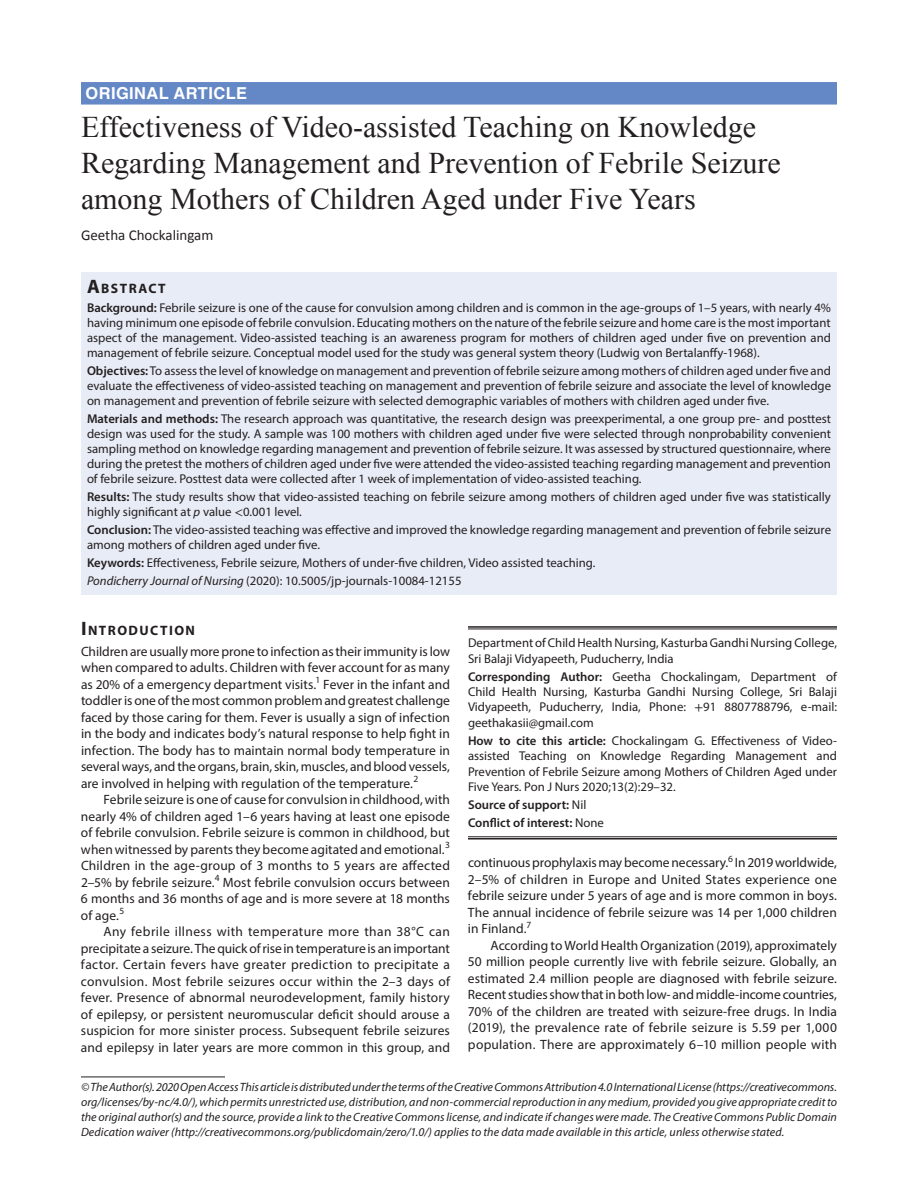
<style>
.page{position:relative;width:918px;height:1188px;background:#fff}
.page>*{position:absolute;margin:0;border:0;box-sizing:border-box;transform-origin:0 0}
.t1{font:30px/36px "Times New Roman";color:#231f20}
.t2{font:700 16.5px "Helvetica LT Std";letter-spacing:.025em;color:#fff}
.t3{font:15px "Calibri";color:#231f20}
.t4{font:700 13.65px "Myriad Pro";letter-spacing:.105em;color:#231f20}
.t5{font:13.5px/16.5px "Myriad Pro";letter-spacing:.005em;color:#231f20;text-align:justify}
.t6{font:12.75px/15px "Myriad Pro";color:#231f20;text-align:justify}
.t7{font:600 12.75px/18.3px "Myriad Pro";color:#231f20}
.t8{font:italic 12px/15px "Myriad Pro";letter-spacing:.005em;color:#231f20;text-align:justify}
.s1{font-size:19.5px}
.s2{font-weight:600}
.s3{font-style:italic}
.s4{font-family:"STIX"}
.s5{font-weight:400}
</style>
<div class="page">
<div style="left:81px;top:82px;width:756px;height:23px;background:#6487c5"></div>
<div style="left:81px;top:272px;width:756px;height:26px;background:#e8ecf6"></div>
<div style="left:81px;top:297px;width:756px;height:69px;background:#e8ecf6"></div>
<div style="left:81px;top:360px;width:756px;height:54px;background:#e8ecf6"></div>
<div style="left:81px;top:408px;width:756px;height:84px;background:#e8ecf6"></div>
<div style="left:81px;top:486px;width:756px;height:39px;background:#e8ecf6"></div>
<div style="left:81px;top:519px;width:756px;height:39px;background:#e8ecf6"></div>
<div style="left:81px;top:552px;width:756px;height:24px;background:#e8ecf6"></div>
<div style="left:81px;top:570px;width:756px;height:24px;background:#e8ecf6"></div>
<hr style="left:468px;top:626px;width:369px;height:2px;background:#231f20">
<hr style="left:468px;top:629px;width:369px;height:1px;background:#231f20">
<hr style="left:468px;top:837px;width:369px;height:1px;background:#231f20">
<hr style="left:468px;top:838px;width:369px;height:2px;background:#231f20">
<hr style="left:81px;top:1077px;width:144px;height:1px;background:#231f20">
<p class="t2" style="left:86px;top:83px;width:163px">ORIGINAL ARTICLE</p>
<h1 class="t1" style="left:81px;top:108px;width:701px">Effectiveness of Video-assisted Teaching on Knowledge<br>Regarding Management and Prevention of Febrile Seizure among Mothers of Children Aged under Five Years</h1>
<p class="t3" style="left:81px;top:226px;width:134px">Geetha Chockalingam</p>
<p class="t4" style="left:87px;top:279px;width:80px"><span class="s1">A</span>BSTRACT</p>
<p class="t6" style="left:87px;top:300px;width:746px"><span class="s2">Background:</span> Febrile seizure is one of the cause for convulsion among children and is common in the age-groups of 1–5 years, with nearly 4% having minimum one episode of febrile convulsion. Educating mothers on the nature of the febrile seizure and home care is the most important aspect of the management. Video-assisted teaching is an awareness program for mothers of children aged under five on prevention and management of febrile seizure. Conceptual model used for the study was general system theory (Ludwig von Bertalanffy-1968).</p>
<p class="t6" style="left:87px;top:363px;width:746px"><span class="s2">Objectives:</span> To assess the level of knowledge on management and prevention of febrile seizure among mothers of children aged under five and evaluate the effectiveness of video-assisted teaching on management and prevention of febrile seizure and associate the level of knowledge on management and prevention of febrile seizure with selected demographic variables of mothers with children aged under five.</p>
<p class="t6" style="left:87px;top:411px;width:746px"><span class="s2">Materials and methods:</span> The research approach was quantitative, the research design was preexperimental, a one group pre- and posttest design was used for the study. A sample was 100 mothers with children aged under five were selected through nonprobability convenient sampling method on knowledge regarding management and prevention of febrile seizure. It was assessed by structured questionnaire, where during the pretest the mothers of children aged under five were attended the video-assisted teaching regarding management and prevention of febrile seizure. Posttest data were collected after 1 week of implementation of video-assisted teaching.</p>
<p class="t6" style="left:87px;top:489px;width:746px"><span class="s2">Results:</span> The study results show that video-assisted teaching on febrile seizure among mothers of children aged under five was statistically highly significant at <span class="s3">p</span> value <span class="s4">&lt;</span>0.001 level.</p>
<p class="t6" style="left:87px;top:522px;width:746px"><span class="s2">Conclusion:</span> The video<span class="s3">-</span>assisted teaching was effective and improved the knowledge regarding management and prevention of febrile seizure among mothers of children aged under five.</p>
<p class="t6" style="left:87px;top:554px;width:510px;line-height:18px"><span class="s2">Keywords:</span> Effectiveness, Febrile seizure, Mothers of under-five children, Video assisted teaching.<br><span class="s3">Pondicherry Journal of Nursing</span> (2020): 10.5005/jp-journals-10084-12155</p>
<p class="t4" style="left:81px;top:621px;width:116px"><span class="s1">I</span>NTRODUCTION</p>
<p class="t5" style="left:81px;top:643px;width:371px">Children are usually more prone to infection as their immunity is low when compared to adults. Children with fever account for as many as 20% of a emergency department visits.<sup>1</sup> Fever in the infant and toddler is one of the most common problem and greatest challenge faced by those caring for them. Fever is usually a sign of infection in the body and indicates body’s natural response to help fight in infection. The body has to maintain normal body temperature in several ways, and the organs, brain, skin, muscles, and blood vessels, are involved in helping with regulation of the temperature.<sup>2</sup></p>
<p class="t5" style="left:81px;top:791px;width:371px;text-indent:23px">Febrile seizure is one of cause for convulsion in childhood, with nearly 4% of children aged 1–6 years having at least one episode of febrile convulsion. Febrile seizure is common in childhood, but when witnessed by parents they become agitated and emotional.<sup>3<br></sup>Children in the age-group of 3 months to 5 years are affected 2–5% by febrile seizure.<sup>4</sup> Most febrile convulsion occurs between 6 months and 36 months of age and is more severe at 18 months of age.<sup>5</sup></p>
<p class="t5" style="left:81px;top:923px;width:371px;text-indent:23px">Any febrile illness with temperature more than 38°C can precipitate a seizure. The quick of rise in temperature is an important factor. Certain fevers have greater prediction to precipitate a convulsion. Most febrile seizures occur within the 2–3 days of fever. Presence of abnormal neurodevelopment, family history of epilepsy, or persistent neuromuscular deficit should arouse a suspicion for more sinister process. Subsequent febrile seizures and epilepsy in later years are more common in this group, and</p>
<p class="t6" style="left:468px;top:635px;width:371px">Department of Child Health Nursing, Kasturba Gandhi Nursing College,<br>Sri Balaji Vidyapeeth, Puducherry, India</p>
<p class="t6" style="left:468px;top:669px;width:371px"><span class="s2">Corresponding Author:</span> Geetha Chockalingam, Department of Child Health Nursing, Kasturba Gandhi Nursing College, Sri Balaji Vidyapeeth, Puducherry, India, Phone: <span class="s4">+</span>91 8807788796, e-mail: geethakasii@gmail.com</p>
<p class="t6" style="left:468px;top:733px;width:371px"><span class="s2">How to cite this article:</span> Chockalingam G. Effectiveness of Video&shy;assisted Teaching on Knowledge Regarding Management and Prevention of Febrile Seizure among Mothers of Children Aged under Five Years. Pon J Nurs 2020;13(2):29–32.</p>
<p class="t7" style="left:468px;top:795px;width:137px">Source of support: <span class="s5">Nil<br></span>Conflict of interest: <span class="s5">None</span></p>
<p class="t5" style="left:468px;top:854px;width:371px">continuous prophylaxis may become necessary.<sup>6</sup> In 2019 worldwide, 2–5% of children in Europe and United States experience one febrile seizure under 5 years of age and is more common in boys.<br>The annual incidence of febrile seizure was 14 per 1,000 children in Finland.<sup>7</sup></p>
<p class="t5" style="left:468px;top:937px;width:371px;text-indent:23px">According to World Health Organization (2019), approximately 50 million people currently live with febrile seizure. Globally, an estimated 2.4 million people are diagnosed with febrile seizure.<br>Recent studies show that in both low- and middle-income countries, 70% of the children are treated with seizure-free drugs. In India (2019), the prevalence rate of febrile seizure is 5.59 per 1,000 population. There are approximately 6–10 million people with</p>
<p class="t8" style="left:81px;top:1079px;width:758px">© The Author(s). 2020 Open Access This article is distributed under the terms of the Creative Commons Attribution 4.0 International License (https://creativecommons. org/licenses/by-nc/4.0/), which permits unrestricted use, distribution, and non-commercial reproduction in any medium, provided you give appropriate credit to the original author(s) and the source, provide a link to the Creative Commons license, and indicate if changes were made. The Creative Commons Public Domain Dedication waiver (http://creativecommons.org/publicdomain/zero/1.0/) applies to the data made available in this article, unless otherwise stated.</p>
</div>
